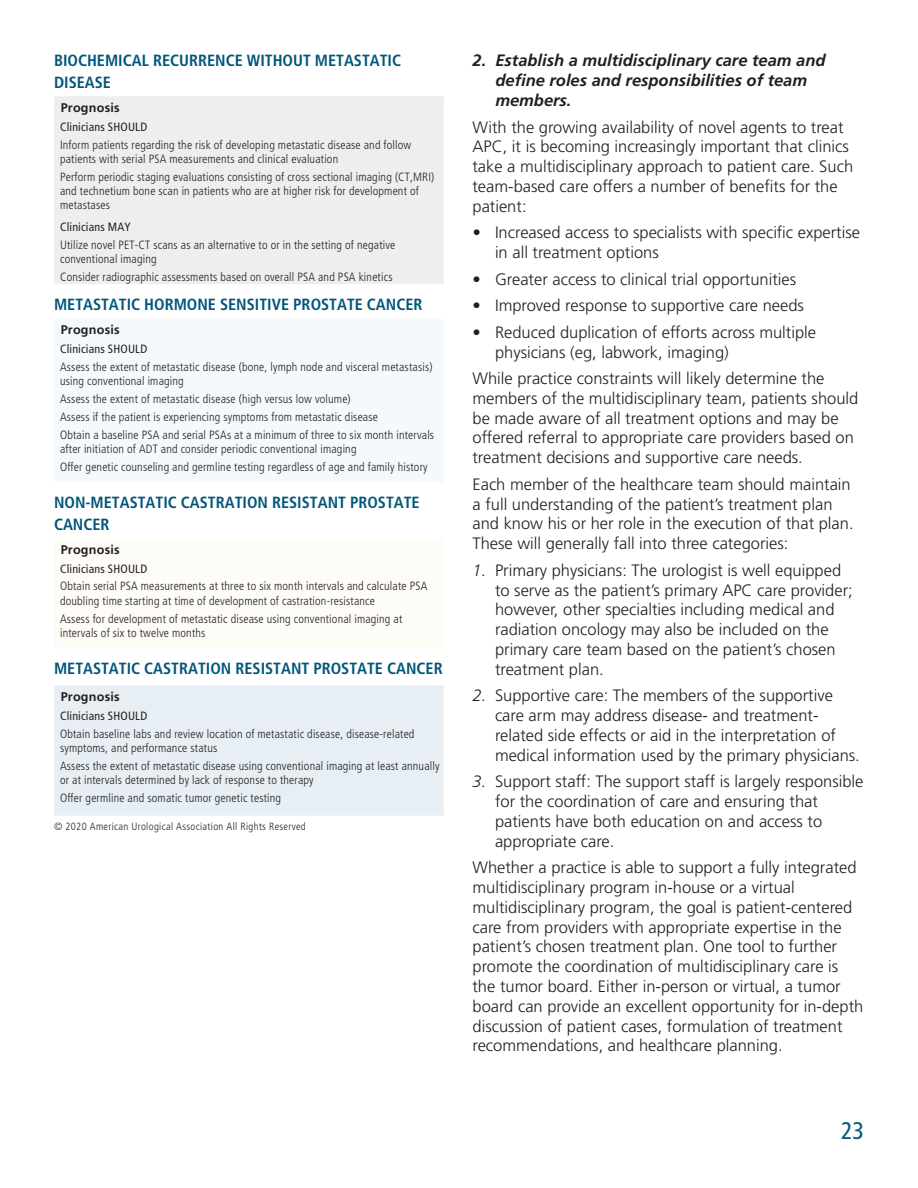
<style>
.page{position:relative;width:918px;height:1188px;background:#fff}
.page>*{position:absolute;margin:0;border:0;box-sizing:border-box;transform-origin:0 0}
.t1{font:condensed 24px "Frutiger LT Pro";color:#005b7d}
.Body{font:300 16.5px/19.8px "Frutiger LT Pro";color:#231f20}
.Tabs{font:300 16.5px/19.8px "Frutiger LT Pro";color:#231f20}
.Subhead{font:italic 700 16.5px/19.8px "Frutiger LT Pro";color:#231f20}
.Subhead_Table{font:700 condensed 16.2px/21.6px "Frutiger LT Pro";color:#00567a}
.Text_Table{font:700 12.6px "Frutiger LT Pro";letter-spacing:.015em;color:#231f20}
.Text_Table-2{font:300 condensed 12px/14.4px "Frutiger LT Pro";letter-spacing:.015em;color:#231f20}
.Text_Table-3{font:condensed 12px "Frutiger LT Pro";letter-spacing:.015em;color:#231f20}
.Table_Footnotes{font:300 condensed 10.5px "Frutiger LT Pro";letter-spacing:.035em;color:#231f20}
.s1{font-style:italic}
</style>
<div class="page">
<div style="left:54px;top:95px;width:391px;height:190px;background:#eeeeef"></div>
<hr style="left:444px;top:96px;width:1px;height:188px;background:#fff">
<hr style="left:54px;top:94px;width:392px;height:2px;background:#fff">
<hr style="left:54px;top:284px;width:392px;height:2px;background:#fff">
<div style="left:54px;top:318px;width:391px;height:165px;background:#f4f9fd"></div>
<hr style="left:444px;top:319px;width:1px;height:163px;background:#fff">
<hr style="left:54px;top:317px;width:392px;height:2px;background:#fff">
<hr style="left:54px;top:482px;width:392px;height:2px;background:#fff">
<div style="left:54px;top:537px;width:391px;height:112px;background:#fefcf6"></div>
<hr style="left:444px;top:538px;width:1px;height:110px;background:#fff">
<hr style="left:54px;top:536px;width:392px;height:2px;background:#fff">
<hr style="left:54px;top:648px;width:392px;height:2px;background:#fff">
<div style="left:54px;top:684px;width:391px;height:133px;background:#e7eff4"></div>
<hr style="left:444px;top:685px;width:1px;height:131px;background:#fff">
<hr style="left:54px;top:684px;width:392px;height:1px;background:#fff">
<hr style="left:54px;top:816px;width:392px;height:1px;background:#fff">
<p class="Subhead_Table" style="left:54px;top:50px;width:349px">BIOCHEMICAL RECURRENCE WITHOUT METASTATIC<br>DISEASE</p>
<p class="Text_Table" style="left:61px;top:100px;width:61px">Prognosis</p>
<p class="Text_Table-3" style="left:60px;top:120px;width:89px">Clinicians SHOULD</p>
<p class="Text_Table-2" style="left:60px;top:137px;width:353px">Inform patients regarding the risk of developing metastatic disease and follow patients with serial PSA measurements and clinical evaluation</p>
<p class="Text_Table-2" style="left:60px;top:169px;width:376px">Perform periodic staging evaluations consisting of cross sectional imaging (CT,MRI) and technetium bone scan in patients who are at higher risk for development of metastases</p>
<p class="Text_Table-3" style="left:60px;top:220px;width:72px">Clinicians MAY</p>
<p class="Text_Table-2" style="left:60px;top:237px;width:337px">Utilize novel PET-CT scans as an alternative to or in the setting of negative conventional imaging</p>
<p class="Text_Table-2" style="left:60px;top:270px;width:334px">Consider radiographic assessments based on overall PSA and PSA kinetics</p>
<p class="Subhead_Table" style="left:54px;top:294px;width:370px">METASTATIC HORMONE SENSITIVE PROSTATE CANCER</p>
<p class="Text_Table" style="left:61px;top:323px;width:61px">Prognosis</p>
<p class="Text_Table-3" style="left:60px;top:342px;width:89px">Clinicians SHOULD</p>
<p class="Text_Table-2" style="left:60px;top:360px;width:374px">Assess the extent of metastatic disease (bone, lymph node and visceral metastasis) using conventional imaging</p>
<p class="Text_Table-2" style="left:60px;top:392px;width:292px">Assess the extent of metastatic disease (high versus low volume)</p>
<p class="Text_Table-2" style="left:60px;top:410px;width:319px">Assess if the patient is experiencing symptoms from metastatic disease</p>
<p class="Text_Table-2" style="left:60px;top:427px;width:376px">Obtain a baseline PSA and serial PSAs at a minimum of three to six month intervals after initiation of ADT and consider periodic conventional imaging</p>
<p class="Text_Table-2" style="left:60px;top:460px;width:369px">Offer genetic counseling and germline testing regardless of age and family history</p>
<p class="Subhead_Table" style="left:54px;top:492px;width:367px">NON-METASTATIC CASTRATION RESISTANT PROSTATE<br>CANCER</p>
<p class="Text_Table" style="left:61px;top:542px;width:61px">Prognosis</p>
<p class="Text_Table-3" style="left:60px;top:561px;width:89px">Clinicians SHOULD</p>
<p class="Text_Table-2" style="left:60px;top:579px;width:369px">Obtain serial PSA measurements at three to six month intervals and calculate PSA doubling time starting at time of development of castration-resistance</p>
<p class="Text_Table-2" style="left:60px;top:611px;width:344px">Assess for development of metastatic disease using conventional imaging at intervals of six to twelve months</p>
<p class="Subhead_Table" style="left:54px;top:658px;width:390px">METASTATIC CASTRATION RESISTANT PROSTATE CANCER</p>
<p class="Text_Table" style="left:61px;top:689px;width:61px">Prognosis</p>
<p class="Text_Table-3" style="left:60px;top:709px;width:89px">Clinicians SHOULD</p>
<p class="Text_Table-2" style="left:60px;top:726px;width:356px">Obtain baseline labs and review location of metastatic disease, disease-related symptoms, and performance status</p>
<p class="Text_Table-2" style="left:60px;top:759px;width:381px">Assess the extent of metastatic disease using conventional imaging at least annually or at intervals determined by lack of response to therapy</p>
<p class="Text_Table-2" style="left:60px;top:791px;width:223px">Offer germline and somatic tumor genetic testing</p>
<p class="Table_Footnotes" style="left:54px;top:820px;width:253px">© 2020 American Urological Association All Rights Reserved</p>
<p class="Subhead" style="left:495px;top:51px;width:332px;text-indent:-23px">2. Establish a multidisciplinary care team and define roles and responsibilities of team members.</p>
<p class="Body" style="left:472px;top:117px;width:382px">With the growing availability of novel agents to treat APC, it is becoming increasingly important that clinics take a multidisciplinary approach to patient care. Such team-based care offers a number of benefits for the patient:</p>
<p class="Tabs" style="left:495px;top:223px;width:367px;text-indent:-22px"><span class="s1">•</span> Increased access to specialists with specific expertise in all treatment options</p>
<p class="Tabs" style="left:472px;top:269px;width:325px">• Greater access to clinical trial opportunities</p>
<p class="Tabs" style="left:472px;top:296px;width:333px">• Improved response to supportive care needs</p>
<p class="Tabs" style="left:495px;top:322px;width:323px;text-indent:-22px">• Reduced duplication of efforts across multiple physicians (eg, labwork, imaging)</p>
<p class="Body" style="left:472px;top:369px;width:387px">While practice constraints will likely determine the members of the multidisciplinary team, patients should be made aware of all treatment options and may be offered referral to appropriate care providers based on treatment decisions and supportive care needs.</p>
<p class="Body" style="left:472px;top:474px;width:380px">Each member of the healthcare team should maintain a full understanding of the patient’s treatment plan and know his or her role in the execution of that plan.<br>These will generally fall into three categories:</p>
<p class="Tabs" style="left:495px;top:560px;width:359px;text-indent:-22px"><span class="s1">1.</span> Primary physicians: The urologist is well equipped to serve as the patient’s primary APC care provider; however, other specialties including medical and radiation oncology may also be included on the primary care team based on the patient’s chosen treatment plan.</p>
<p class="Tabs" style="left:495px;top:686px;width:363px;text-indent:-22px"><span class="s1">2.</span> Supportive care: The members of the supportive care arm may address disease- and treatment&shy;related side effects or aid in the interpretation of medical information used by the primary physicians.</p>
<p class="Tabs" style="left:495px;top:772px;width:370px;text-indent:-22px"><span class="s1">3.</span> Support staff: The support staff is largely responsible for the coordination of care and ensuring that patients have both education on and access to appropriate care.</p>
<p class="Body" style="left:472px;top:858px;width:392px">Whether a practice is able to support a fully integrated multidisciplinary program in-house or a virtual multidisciplinary program, the goal is patient-centered care from providers with appropriate expertise in the patient’s chosen treatment plan. One tool to further promote the coordination of multidisciplinary care is the tumor board. Either in-person or virtual, a tumor board can provide an excellent opportunity for in-depth discussion of patient cases, formulation of treatment recommendations, and healthcare planning.</p>
<h1 class="t1" style="left:841px;top:1116px;width:24px">23</h1>
</div>
